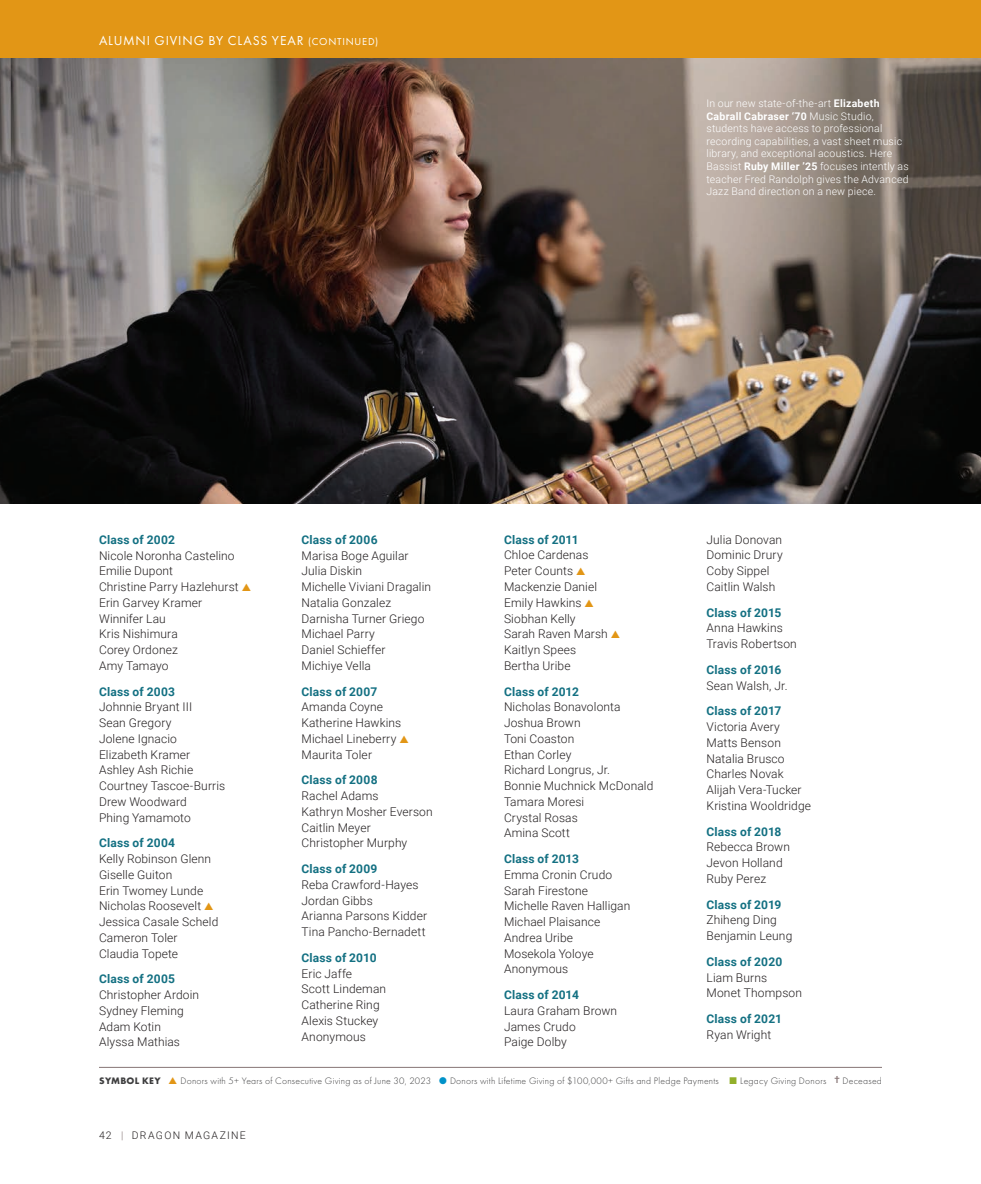
<style>
.page{position:relative;width:981px;height:1184px;background:#fff}
.page>*{position:absolute;margin:0;border:0;box-sizing:border-box;transform-origin:0 0}
.t1{font:13.5px "Futura PT";letter-spacing:.065em;color:#fff}
.t2{font:300 12px/15.8px "Roboto";letter-spacing:.01em;color:#231f20}
.t3{font:700 12px "Roboto";letter-spacing:.015em;color:#137082}
.t4{font:300 10.5px/12.6px "Roboto";letter-spacing:.02em;color:#fff}
.t5{font:300 10.5px "Roboto";letter-spacing:.12em;color:#231f20}
.t6{font:300 9.75px "Futura PT";letter-spacing:.025em;color:#3e3e3f}
.s1{font-size:10.5px}
.s2{font-weight:700}
.s3{color:#e29616}
.s4{color:#0092c9}
.s5{color:#92af2a}
.s6{color:#877676}
</style>
<div class="page">
<div style="left:0;top:0;width:981px;height:58px;background:#e29616"></div>
<img style="left:0;top:58px;width:981px;height:445px">
<hr style="left:99px;top:1067px;width:783px;height:1px;background:#877676">
<p class="t1" style="left:99px;top:32px;width:281px">ALUMNI GIVING BY CLASS YEAR <span class="s1">(CONTINUED)</span></p>
<p class="t4" style="left:706px;top:97px;width:204px">In our new state-of-the-art <span class="s2">Elizabeth Cabrall Cabraser ‘70</span> Music Studio, students have access to professional recording capabilities, a vast sheet music library, and exceptional acoustics. Here Bassist <span class="s2">Ruby Miller ’25</span> focuses intently as teacher Fred Randolph gives the Advanced Jazz Band direction on a new piece.</p>
<p class="t3" style="left:99px;top:531px;width:78px">Class of 2002</p>
<p class="t2" style="left:99px;top:547px;width:154px">Nicole Noronha Castelino<br>Emilie Dupont<br>Christine Parry Hazlehurst <span class="s3">▲<br></span>Erin Garvey Kramer<br>Winnifer Lau<br>Kris Nishimura<br>Corey Ordonez<br>Amy Tamayo</p>
<p class="t3" style="left:99px;top:683px;width:78px">Class of 2003</p>
<p class="t2" style="left:99px;top:698px;width:128px">Johnnie Bryant III<br>Sean Gregory<br>Jolene Ignacio<br>Elizabeth Kramer<br>Ashley Ash Richie<br>Courtney Tascoe-Burris<br>Drew Woodward<br>Phing Yamamoto</p>
<p class="t3" style="left:99px;top:834px;width:78px">Class of 2004</p>
<p class="t2" style="left:99px;top:850px;width:121px">Kelly Robinson Glenn<br>Giselle Guiton<br>Erin Twomey Lunde<br>Nicholas Roosevelt <span class="s3">▲<br></span>Jessica Casale Scheld<br>Cameron Toler<br>Claudia Topete</p>
<p class="t3" style="left:99px;top:970px;width:77px">Class of 2005</p>
<p class="t2" style="left:99px;top:986px;width:102px">Christopher Ardoin<br>Sydney Fleming<br>Adam Kotin<br>Alyssa Mathias</p>
<p class="t3" style="left:302px;top:531px;width:78px">Class of 2006</p>
<p class="t2" style="left:302px;top:547px;width:131px">Marisa Boge Aguilar<br>Julia Diskin<br>Michelle Viviani Dragalin<br>Natalia Gonzalez<br>Darnisha Turner Griego<br>Michael Parry<br>Daniel Schieffer<br>Michiye Vella</p>
<p class="t3" style="left:302px;top:683px;width:77px">Class of 2007</p>
<p class="t2" style="left:302px;top:698px;width:109px">Amanda Coyne<br>Katherine Hawkins<br>Michael Lineberry <span class="s3">▲<br></span>Maurita Toler</p>
<p class="t3" style="left:302px;top:771px;width:78px">Class of 2008</p>
<p class="t2" style="left:302px;top:787px;width:133px">Rachel Adams<br>Kathryn Mosher Everson<br>Caitlin Meyer<br>Christopher Murphy</p>
<p class="t3" style="left:302px;top:860px;width:78px">Class of 2009</p>
<p class="t2" style="left:302px;top:876px;width:127px">Reba Crawford-Hayes<br>Jordan Gibbs<br>Arianna Parsons Kidder<br>Tina Pancho-Bernadett</p>
<p class="t3" style="left:302px;top:949px;width:77px">Class of 2010</p>
<p class="t2" style="left:302px;top:965px;width:86px">Eric Jaffe<br>Scott Lindeman<br>Catherine Ring<br>Alexis Stuckey<br>Anonymous</p>
<p class="t3" style="left:504px;top:531px;width:76px">Class of 2011</p>
<p class="t2" style="left:504px;top:547px;width:118px">Chloe Cardenas<br>Peter Counts <span class="s3">▲<br></span>Mackenzie Daniel<br>Emily Hawkins <span class="s3">▲<br></span>Siobhan Kelly<br>Sarah Raven Marsh <span class="s3">▲<br></span>Kaitlyn Spees<br>Bertha Uribe</p>
<p class="t3" style="left:504px;top:683px;width:76px">Class of 2012</p>
<p class="t2" style="left:504px;top:698px;width:151px">Nicholas Bonavolonta<br>Joshua Brown<br>Toni Coaston<br>Ethan Corley<br>Richard Longrus, Jr.<br>Bonnie Muchnick McDonald<br>Tamara Moresi<br>Crystal Rosas<br>Amina Scott</p>
<p class="t3" style="left:504px;top:850px;width:77px">Class of 2013</p>
<p class="t2" style="left:504px;top:866px;width:128px">Emma Cronin Crudo<br>Sarah Firestone<br>Michelle Raven Halligan<br>Michael Plaisance<br>Andrea Uribe<br>Mosekola Yoloye<br>Anonymous</p>
<p class="t3" style="left:504px;top:986px;width:76px">Class of 2014</p>
<p class="t2" style="left:504px;top:1002px;width:115px">Laura Graham Brown<br>James Crudo<br>Paige Dolby</p>
<p class="t2" style="left:706px;top:531px;width:78px">Julia Donovan<br>Dominic Drury<br>Coby Sippel<br>Caitlin Walsh</p>
<p class="t3" style="left:706px;top:604px;width:76px">Class of 2015</p>
<p class="t2" style="left:706px;top:620px;width:92px">Anna Hawkins<br>Travis Robertson</p>
<p class="t3" style="left:706px;top:661px;width:77px">Class of 2016</p>
<p class="t2" style="left:706px;top:677px;width:83px">Sean Walsh, Jr.</p>
<p class="t3" style="left:706px;top:702px;width:76px">Class of 2017</p>
<p class="t2" style="left:706px;top:718px;width:106px">Victoria Avery<br>Matts Benson<br>Natalia Brusco<br>Charles Novak<br>Alijah Vera-Tucker<br>Kristina Wooldridge</p>
<p class="t3" style="left:706px;top:823px;width:77px">Class of 2018</p>
<p class="t2" style="left:706px;top:838px;width:85px">Rebecca Brown<br>Jevon Holland<br>Ruby Perez</p>
<p class="t3" style="left:706px;top:896px;width:76px">Class of 2019</p>
<p class="t2" style="left:706px;top:911px;width:87px">Zhiheng Ding<br>Benjamin Leung</p>
<p class="t3" style="left:706px;top:953px;width:77px">Class of 2020</p>
<p class="t2" style="left:706px;top:969px;width:97px">Liam Burns<br>Monet Thompson</p>
<p class="t3" style="left:706px;top:1010px;width:77px">Class of 2021</p>
<p class="t2" style="left:706px;top:1026px;width:66px">Ryan Wright</p>
<p class="t6" style="left:99px;top:1075px;width:784px"><span class="s2">SYMBOL KEY</span> <span class="s3">▲</span> Donors with 5+ Years of Consecutive Giving as of June 30, 2023 <span class="s4">●</span> Donors with Lifetime Giving of $100,000+ Gifts and Pledge Payments <span class="s5">■</span> Legacy Giving Donors <sup>†</sup> Deceased</p>
<p class="t5" style="left:99px;top:1127px;width:148px">42 <span class="s6">|</span> DRAGON MAGAZINE</p>
</div>
